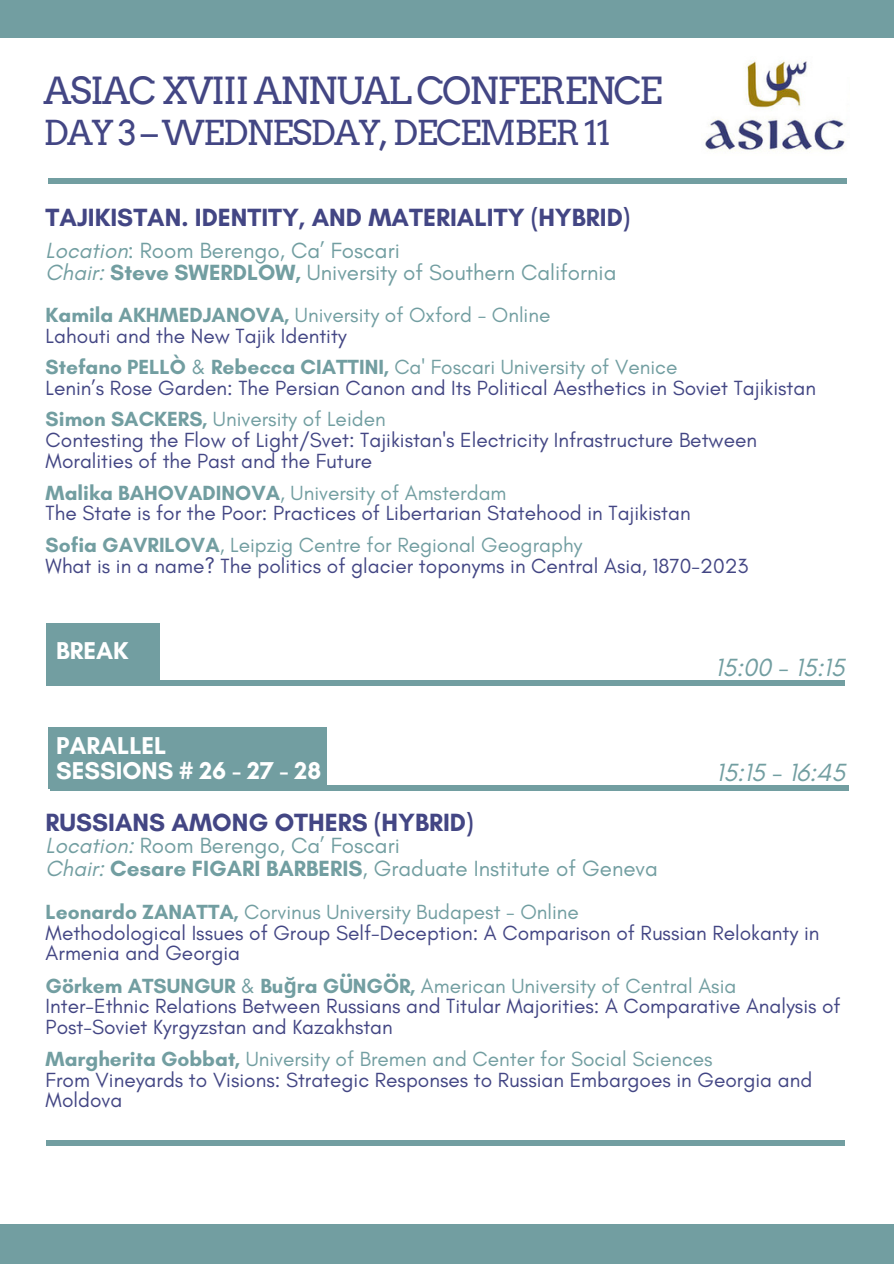
<style>
.page{position:relative;width:894px;height:1264px;background:#fff}
.page>*{position:absolute;margin:0;border:0;box-sizing:border-box;transform-origin:0 0}
.t1{font:37.35px "Arvo";letter-spacing:-.05em;color:#434684}
.t2{font:34.35px "Arvo";letter-spacing:-.05em;color:#434684}
.t3{font:700 25.35px "Glacial Indifference";color:#434684}
.t4{font:italic 25.35px "Glacial Indifference";color:#729ea1}
.t5{font:700 24.75px/24.8px "Glacial Indifference";color:#fff}
.t6{font:22.35px/22.4px "Glacial Indifference";color:#729ea1}
.t7{font:20.85px/20.9px "Glacial Indifference";color:#434684}
.s1{font-style:italic}
.s2{font-weight:700}
.s3{font-weight:700;color:#729ea1}
.s4{color:#729ea1}
.s5{font-family:"Noto Sans";font-weight:700;color:#729ea1}
</style>
<div class="page">
<div style="left:48px;top:178px;width:798px;height:6px;background:#729ea1"></div>
<div style="left:48px;top:727px;width:278px;height:62px;background:#729ea1"></div>
<div style="left:0;top:1224px;width:893px;height:39px;background:#729ea1"></div>
<div style="left:0;top:0;width:893px;height:38px;background:#729ea1"></div>
<img style="left:703px;top:60px;width:142px;height:91px">
<div style="left:50px;top:785px;width:798px;height:6px;background:#729ea1"></div>
<div style="left:46px;top:623px;width:113px;height:62px;background:#729ea1"></div>
<div style="left:46px;top:680px;width:798px;height:5px;background:#729ea1"></div>
<div style="left:46px;top:1140px;width:798px;height:5px;background:#729ea1"></div>
<h1 class="t1" style="left:44px;top:69px;width:620px">ASIAC XVIII ANNUAL CONFERENCE</h1>
<h1 class="t2" style="left:44px;top:112px;width:568px">DAY 3 – WEDNESDAY, DECEMBER 11</h1>
<p class="t3" style="left:46px;top:202px;width:586px">TAJIKISTAN. IDENTITY, AND MATERIALITY (HYBRID)</p>
<p class="t6" style="left:46px;top:238px;width:572px"><span class="s1">Location</span>: Room Berengo, Ca’ Foscari<br><span class="s1">Chair:</span> <span class="s2">Steve SWERDLOW,</span> University of Southern California</p>
<p class="t7" style="left:46px;top:304px;width:506px"><span class="s3">Kamila AKHMEDJANOVA,</span> <span class="s4">University of Oxford - Online<br></span>Lahouti and the New Tajik Identity</p>
<p class="t7" style="left:46px;top:356px;width:771px"><span class="s3">Stefano PELLÒ</span> <span class="s4">&amp;</span> <span class="s3">Rebecca CIATTINI,</span> <span class="s4">Ca' Foscari University of Venice<br></span>Lenin’s Rose Garden: The Persian Canon and Its Political Aesthetics in Soviet Tajikistan</p>
<p class="t7" style="left:46px;top:408px;width:712px"><span class="s3">Simon SACKERS,</span> <span class="s4">University of Leiden<br></span>Contesting the Flow of Light/Svet: Tajikistan's Electricity Infrastructure Between<br>Moralities of the Past and the Future</p>
<p class="t7" style="left:46px;top:482px;width:646px"><span class="s3">Malika BAHOVADINOVA</span><span class="s4">, University of Amsterdam<br></span>The State is for the Poor: Practices of Libertarian Statehood in Tajikistan</p>
<p class="t7" style="left:46px;top:534px;width:704px"><span class="s3">Sofia GAVRILOVA</span><span class="s4">, Leipzig Centre for Regional Geography<br></span>What is in a name? The politics of glacier toponyms in Central Asia, 1870-2023</p>
<h4 class="t5" style="left:56px;top:637px;width:74px">BREAK</h4>
<p class="t5" style="left:56px;top:733px;width:266px">PARALLEL<br>SESSIONS # 26 - 27 - 28</p>
<h2 class="t4" style="left:715px;top:652px;width:131px">15:00 - 15:15</h2>
<p class="t4" style="left:715px;top:757px;width:131px">15:15 - 16:45</p>
<p class="t3" style="left:46px;top:807px;width:429px">RUSSIANS AMONG OTHERS (HYBRID)</p>
<p class="t6" style="left:46px;top:834px;width:613px"><span class="s1">Location:</span> Room Berengo, Ca’ Foscari<br><span class="s1">Chair:</span> <span class="s2">Cesare FIGARI BARBERIS</span>, Graduate Institute of Geneva</p>
<p class="t7" style="left:46px;top:901px;width:775px"><span class="s3">Leonardo ZANATTA,</span> <span class="s4">Corvinus University Budapest - Online<br></span>Methodological Issues of Group Self-Deception: A Comparison of Russian Relokanty in<br>Armenia and Georgia</p>
<p class="t7" style="left:46px;top:975px;width:796px"><span class="s3">Görkem ATSUNGUR</span> <span class="s4">&amp;</span> <span class="s3">Bu</span><span class="s5">ğ</span><span class="s3">ra GÜNGÖR,</span> <span class="s4">American University of Central Asia<br></span>Inter-Ethnic Relations Between Russians and Titular Majorities: A Comparative Analysis of<br>Post-Soviet Kyrgyzstan and Kazakhstan</p>
<p class="t7" style="left:46px;top:1048px;width:767px"><span class="s3">Margherita Gobbat,</span> <span class="s4">University of Bremen and Center for Social Sciences<br></span>From Vineyards to Visions: Strategic Responses to Russian Embargoes in Georgia and<br>Moldova</p>
</div>
